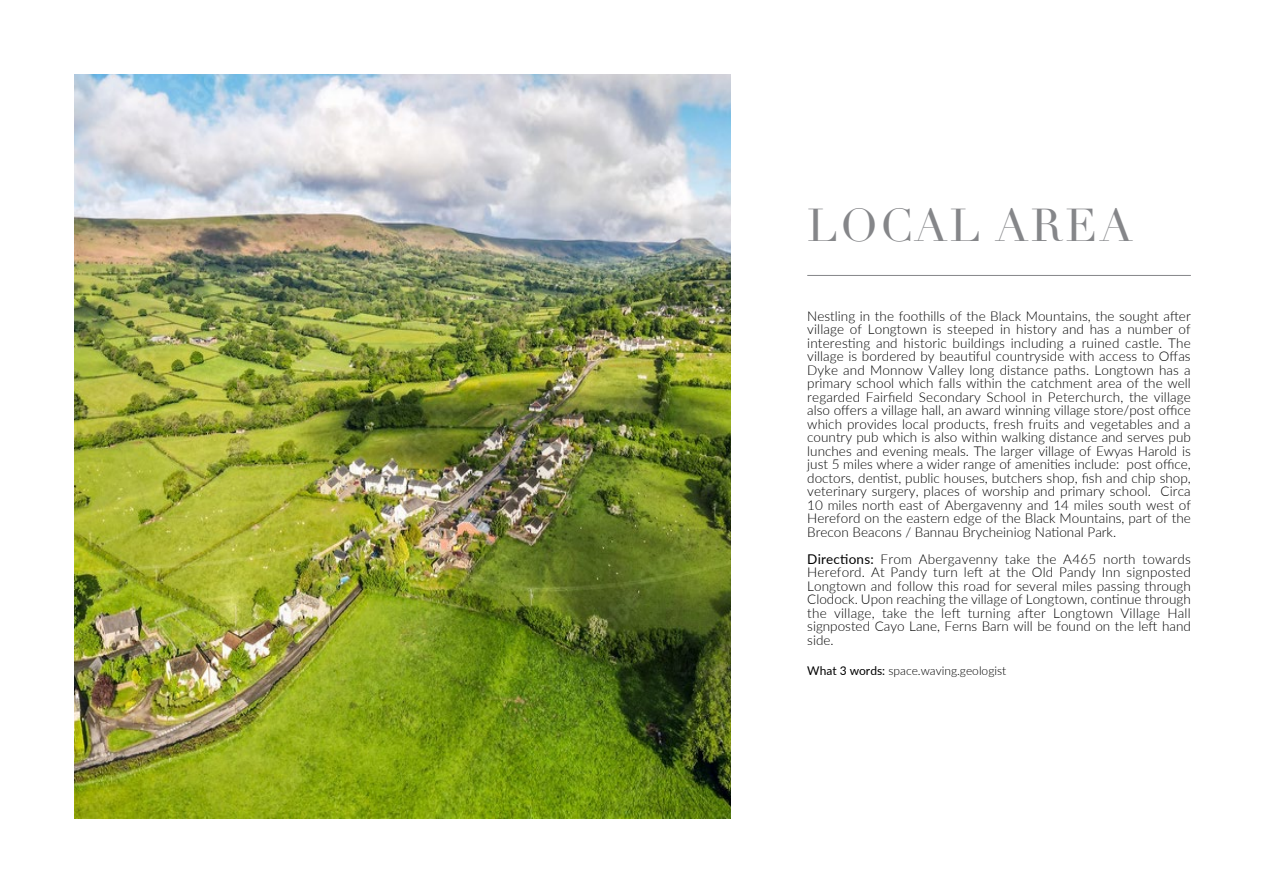
<style>
.page{position:relative;width:1263px;height:893px;background:#fff}
.page>*{position:absolute;margin:0;border:0;box-sizing:border-box;transform-origin:0 0}
.t1{font:45px "Didot";letter-spacing:.05em;color:#858689}
.t2{font:300 13.5px/13.5px "Lato";color:#000;text-align:justify}
.t3{font:300 12px "Lato";color:#000}
.s1{font-weight:400}
</style>
<div class="page">
<img style="left:74px;top:74px;width:656px;height:745px">
<hr style="left:807px;top:275px;width:384px;height:1px;background:#858689">
<h1 class="t1" style="left:807px;top:199px;width:327px">LOCAL AREA</h1>
<p class="t2" style="left:807px;top:308px;width:385px">Nestling in the foothills of the Black Mountains, the sought after village of Longtown is steeped in history and has a number of interesting and historic buildings including a ruined castle. The village is bordered by beautiful countryside with access to Offas Dyke and Monnow Valley long distance paths. Longtown has a primary school which falls within the catchment area of the well regarded Fairfield Secondary School in Peterchurch, the village also offers a village hall, an award winning village store/post office which provides local products, fresh fruits and vegetables and a country pub which is also within walking distance and serves pub lunches and evening meals. The larger village of Ewyas Harold is just 5 miles where a wider range of amenities include: post office, doctors, dentist, public houses, butchers shop, fish and chip shop, veterinary surgery, places of worship and primary school. Circa 10 miles north east of Abergavenny and 14 miles south west of Hereford on the eastern edge of the Black Mountains, part of the Brecon Beacons / Bannau Brycheiniog National Park.</p>
<p class="t2" style="left:807px;top:551px;width:385px"><span class="s1">Directions:</span> From Abergavenny take the A465 north towards Hereford. At Pandy turn left at the Old Pandy Inn signposted Longtown and follow this road for several miles passing through Clodock. Upon reaching the village of Longtown, continue through the village, take the left turning after Longtown Village Hall signposted Cayo Lane, Ferns Barn will be found on the left hand side.</p>
<p class="t3" style="left:807px;top:662px;width:201px"><span class="s1">What 3 words:</span> space.waving.geologist</p>
</div>
